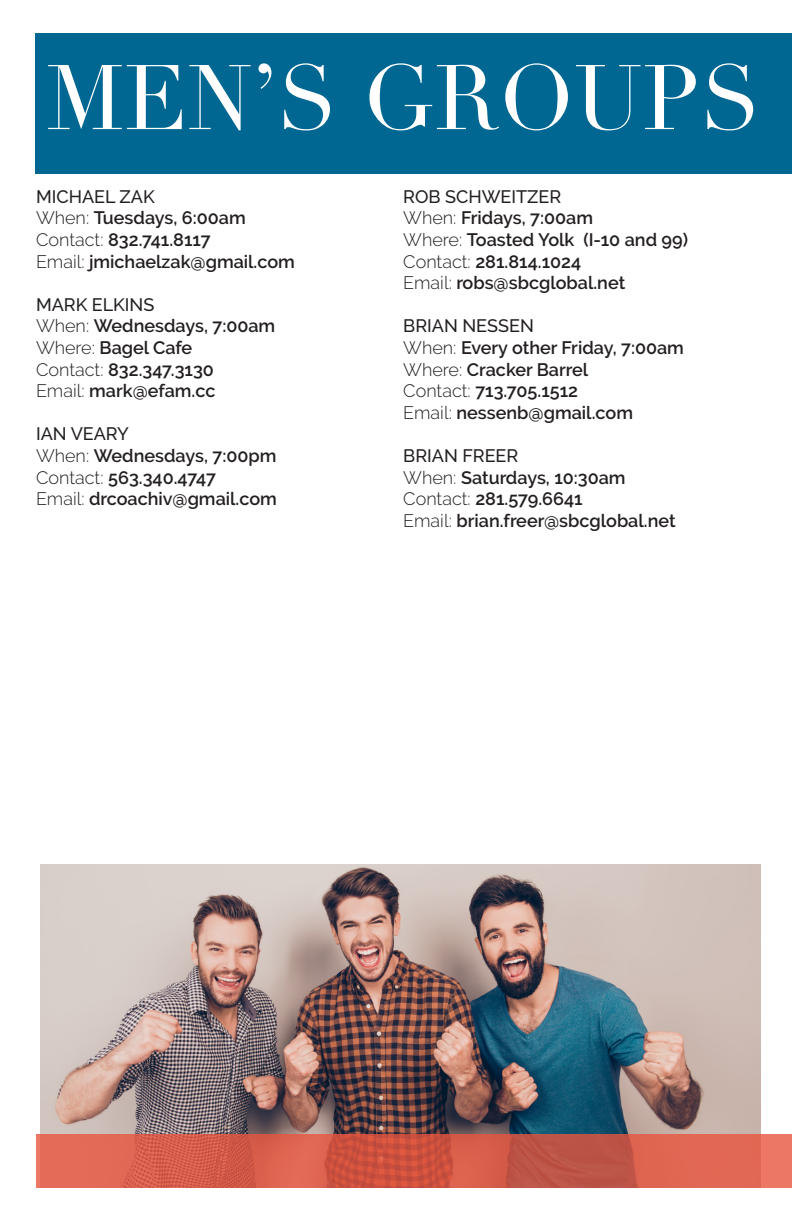
<style>
.page{position:relative;width:792px;height:1224px;background:#fff}
.page>*{position:absolute;margin:0;border:0;box-sizing:border-box;transform-origin:0 0}
.t1{font:90px "Didot";color:#fff}
.t2{font:600 18px "Raleway";color:#231f20}
.t3{font:500 18px "Raleway";color:#231f20}
.s1{font-weight:300}
</style>
<div class="page">
<div style="left:36px;top:33px;width:756px;height:141px;background:#006792"></div>
<img style="left:40px;top:864px;width:721px;height:270px">
<svg style="left:36px;top:1134px;width:756px;height:54px;background:#d45e4c"></svg>
<p class="t1" style="left:46px;top:44px;width:716px">MEN’S GROUPS</p>
<p class="t3" style="left:36px;top:186px;width:120px">MICHAEL ZAK</p>
<p class="t2" style="left:36px;top:208px;width:211px"><span class="s1">When:</span> Tuesdays, 6:00am</p>
<p class="t2" style="left:36px;top:229px;width:176px"><span class="s1">Contact:</span> 832.741.8117</p>
<p class="t2" style="left:36px;top:251px;width:260px"><span class="s1">Email:</span> jmichaelzak@gmail.com</p>
<p class="t3" style="left:36px;top:294px;width:120px">MARK ELKINS</p>
<p class="t2" style="left:36px;top:316px;width:241px"><span class="s1">When:</span> Wednesdays, 7:00am</p>
<p class="t2" style="left:36px;top:337px;width:158px"><span class="s1">Where:</span> Bagel Cafe</p>
<p class="t2" style="left:36px;top:359px;width:180px"><span class="s1">Contact:</span> 832.347.3130</p>
<p class="t2" style="left:36px;top:380px;width:181px"><span class="s1">Email:</span> mark@efam.cc</p>
<p class="t3" style="left:36px;top:424px;width:95px">IAN VEARY</p>
<p class="t2" style="left:36px;top:445px;width:242px"><span class="s1">When:</span> Wednesdays, 7:00pm</p>
<p class="t2" style="left:36px;top:467px;width:181px"><span class="s1">Contact:</span> 563.340.4747</p>
<p class="t2" style="left:36px;top:488px;width:242px"><span class="s1">Email:</span> drcoachiv@gmail.com</p>
<p class="t3" style="left:403px;top:186px;width:160px">ROB SCHWEITZER</p>
<p class="t2" style="left:403px;top:208px;width:191px"><span class="s1">When:</span> Fridays, 7:00am</p>
<p class="t2" style="left:403px;top:229px;width:286px"><span class="s1">Where:</span> Toasted Yolk (I-10 and 99)</p>
<p class="t2" style="left:403px;top:251px;width:180px"><span class="s1">Contact:</span> 281.814.1024</p>
<p class="t2" style="left:403px;top:272px;width:224px"><span class="s1">Email:</span> robs@sbcglobal.net</p>
<p class="t3" style="left:403px;top:316px;width:132px">BRIAN NESSEN</p>
<p class="t2" style="left:403px;top:337px;width:282px"><span class="s1">When:</span> Every other Friday, 7:00am</p>
<p class="t2" style="left:403px;top:359px;width:187px"><span class="s1">Where:</span> Cracker Barrel</p>
<p class="t2" style="left:403px;top:380px;width:176px"><span class="s1">Contact:</span> 713.705.1512</p>
<p class="t2" style="left:403px;top:402px;width:231px"><span class="s1">Email:</span> nessenb@gmail.com</p>
<p class="t3" style="left:403px;top:445px;width:117px">BRIAN FREER</p>
<p class="t2" style="left:403px;top:467px;width:224px"><span class="s1">When:</span> Saturdays, 10:30am</p>
<p class="t2" style="left:403px;top:488px;width:181px"><span class="s1">Contact:</span> 281.579.6641</p>
<p class="t2" style="left:403px;top:510px;width:274px"><span class="s1">Email:</span> brian.freer@sbcglobal.net</p>
</div>
